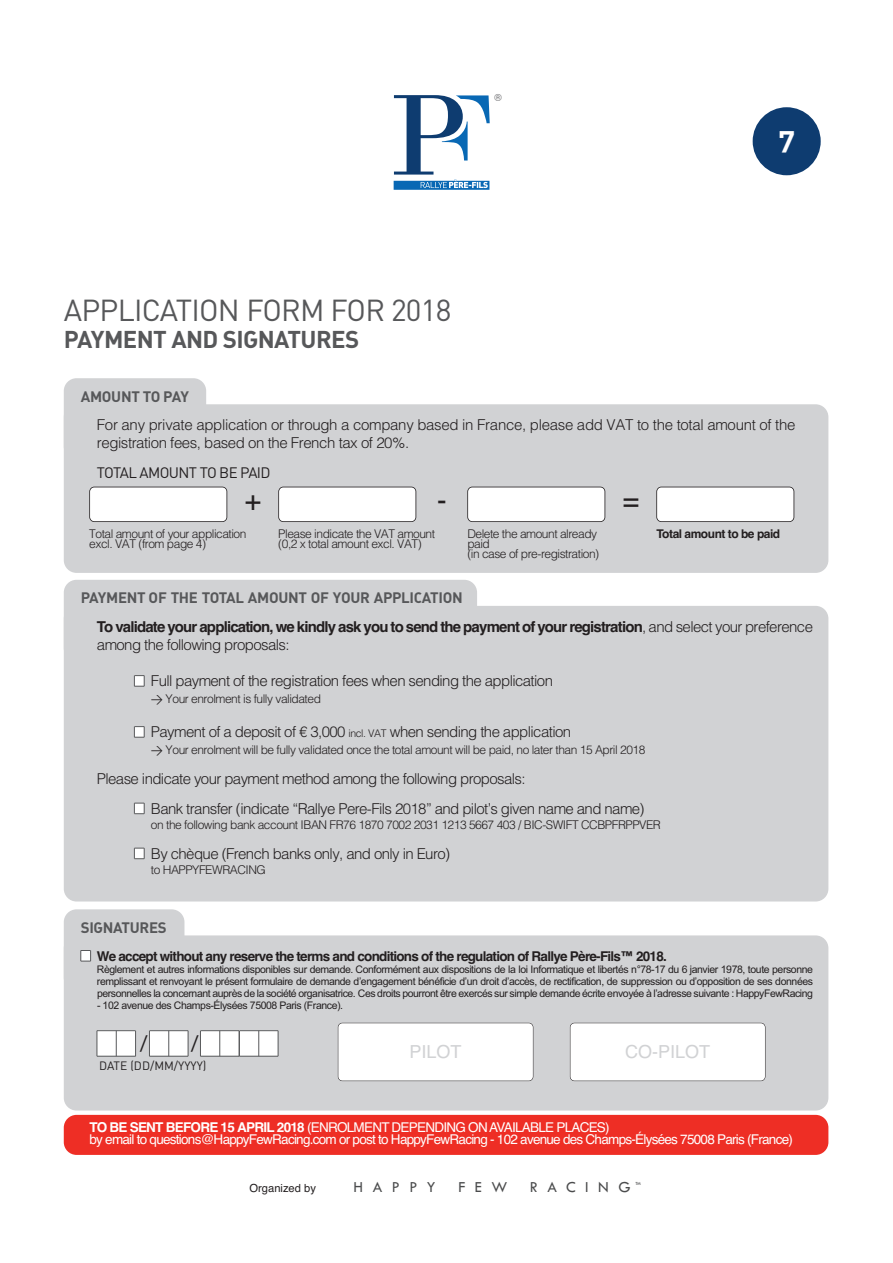
<style>
.page{position:relative;width:893px;height:1263px;background:#fff}
.page>*{position:absolute;margin:0;border:0;box-sizing:border-box;transform-origin:0 0}
.t1{font:30px "DIN";letter-spacing:-.025em;color:#57585a}
.t2{font:30px "DIN Bold Alternate";color:#fff}
.t3{font:28.8px "Helvetica";color:#231f20}
.t4{font:24px "DIN Bold Alternate";letter-spacing:-.025em;color:#57585a}
.t5{font:18px "Helvetica";color:#d1d2d4}
.t6{font:18px "Verdana";color:#231f20}
.t7{font:15.9px "Tw Cen";letter-spacing:.6em;color:#4b4c4d}
.t8{font:300 15px/30px "Helvetica";letter-spacing:-.04em;color:#231f20}
.t9{font:300 15px/18px "Helvetica";letter-spacing:-.02em;color:#231f20}
.t10{font:700 15px/18px "Helvetica";letter-spacing:-.055em;color:#231f20}
.t11{font:15px "DIN Bold Alternate";letter-spacing:-.02em;color:#57585a}
.t12{font:15px "DIN Regular Alternate";letter-spacing:-.04em;color:#231f20}
.t13{font:13.5px/12px "Helvetica";letter-spacing:-.055em;color:#fff}
.t14{font:700 13.5px "Helvetica";letter-spacing:-.055em;color:#231f20}
.t15{font:300 12px/9.9px "Helvetica";letter-spacing:-.04em;color:#231f20}
.t16{font:700 12px "Helvetica";letter-spacing:-.04em;color:#231f20}
.t17{font:12px "DIN Regular Alternate";color:#231f20}
.t18{font:11.1px "Helvetica";color:#231f20}
.t19{font:10.5px/12px "Arial";letter-spacing:-.04em;color:#231f20;text-align:justify}
.t20{font:9.9px "Helvetica";color:#6c6d70}
.t21{font:4.95px "Tw Cen";color:#4b4c4d}
.s1{font-weight:300}
.s2{font-family:"DIN";font-weight:400}
.s3{font-size:10.5px}
.s4{font-weight:700}
</style>
<div class="page">
<svg style="left:394px;top:95px;width:96px;height:95px"></svg>
<div style="left:753px;top:107px;width:68px;height:68px;background:#0e3c70;border-radius:50%"></div>
<div style="left:64px;top:606px;width:764px;height:295px;background:#d1d2d4;border-radius:13px"></div>
<div style="left:64px;top:580px;width:413px;height:81px;background:#d1d2d4;border-radius:13px"></div>
<svg style="left:134px;top:675px;width:11px;height:12px"></svg>
<svg style="left:134px;top:726px;width:11px;height:12px"></svg>
<svg style="left:134px;top:803px;width:11px;height:11px"></svg>
<svg style="left:134px;top:848px;width:11px;height:11px"></svg>
<div style="left:64px;top:935px;width:764px;height:175px;background:#d1d2d4;border-radius:13px"></div>
<div style="left:64px;top:1115px;width:764px;height:40px;background:#ee2e25;border-radius:13px"></div>
<div style="left:64px;top:909px;width:120px;height:81px;background:#d1d2d4;border-radius:13px"></div>
<svg style="left:81px;top:950px;width:10px;height:12px"></svg>
<div style="left:64px;top:404px;width:764px;height:169px;background:#d1d2d4;border-radius:13px"></div>
<div style="left:64px;top:378px;width:142px;height:81px;background:#d1d2d4;border-radius:13px"></div>
<div style="left:90px;top:487px;width:137px;height:34px;background:#fff;border-radius:4px"></div>
<div style="left:89px;top:487px;width:138px;height:35px;border:2px solid #231f20;border-radius:5px"></div>
<div style="left:279px;top:487px;width:137px;height:34px;background:#fff;border-radius:4px"></div>
<div style="left:278px;top:487px;width:138px;height:35px;border:2px solid #231f20;border-radius:5px"></div>
<div style="left:468px;top:487px;width:137px;height:34px;background:#fff;border-radius:4px"></div>
<div style="left:467px;top:487px;width:138px;height:35px;border:2px solid #231f20;border-radius:5px"></div>
<div style="left:657px;top:487px;width:137px;height:34px;background:#fff;border-radius:4px"></div>
<div style="left:656px;top:487px;width:138px;height:35px;border:2px solid #231f20;border-radius:5px"></div>
<div style="left:97px;top:1031px;width:19px;height:25px;background:#fff"></div>
<div style="left:116px;top:1031px;width:20px;height:25px;background:#fff"></div>
<svg style="left:97px;top:1031px;width:1px;height:25px"></svg>
<svg style="left:116px;top:1031px;width:1px;height:25px"></svg>
<svg style="left:135px;top:1031px;width:1px;height:25px"></svg>
<hr style="left:97px;top:1030px;width:39px;height:1px;background:#57585a">
<hr style="left:97px;top:1056px;width:39px;height:1px;background:#57585a">
<div style="left:149px;top:1031px;width:20px;height:25px;background:#fff"></div>
<div style="left:169px;top:1031px;width:19px;height:25px;background:#fff"></div>
<svg style="left:149px;top:1031px;width:1px;height:25px"></svg>
<svg style="left:168px;top:1031px;width:1px;height:25px"></svg>
<svg style="left:188px;top:1031px;width:1px;height:25px"></svg>
<hr style="left:149px;top:1030px;width:39px;height:1px;background:#57585a">
<hr style="left:149px;top:1056px;width:39px;height:1px;background:#57585a">
<div style="left:200px;top:1031px;width:20px;height:25px;background:#fff"></div>
<div style="left:220px;top:1031px;width:19px;height:25px;background:#fff"></div>
<svg style="left:200px;top:1031px;width:1px;height:25px"></svg>
<svg style="left:219px;top:1031px;width:1px;height:25px"></svg>
<hr style="left:200px;top:1030px;width:39px;height:1px;background:#57585a">
<hr style="left:200px;top:1056px;width:39px;height:1px;background:#57585a">
<div style="left:239px;top:1031px;width:20px;height:25px;background:#fff"></div>
<div style="left:259px;top:1031px;width:19px;height:25px;background:#fff"></div>
<svg style="left:239px;top:1031px;width:1px;height:25px"></svg>
<svg style="left:258px;top:1031px;width:1px;height:25px"></svg>
<svg style="left:278px;top:1031px;width:1px;height:25px"></svg>
<hr style="left:239px;top:1030px;width:39px;height:1px;background:#57585a">
<hr style="left:239px;top:1056px;width:39px;height:1px;background:#57585a">
<div style="left:338px;top:1023px;width:195px;height:58px;background:#fff;border-radius:4px"></div>
<div style="left:338px;top:1023px;width:195px;height:58px;border:1px solid #231f20;border-radius:5px"></div>
<div style="left:570px;top:1023px;width:195px;height:58px;background:#fff;border-radius:4px"></div>
<div style="left:570px;top:1023px;width:195px;height:58px;border:1px solid #231f20;border-radius:5px"></div>
<p class="t20" style="left:494px;top:92px;width:9px">®</p>
<h1 class="t1" style="left:64px;top:293px;width:389px">APPLICATION FORM FOR 2018</h1>
<h3 class="t4" style="left:64px;top:326px;width:297px">PAYMENT AND SIGNATURES</h3>
<h3 class="t11" style="left:81px;top:388px;width:110px">AMOUNT TO PAY</h3>
<h1 class="t2" style="left:778px;top:121px;width:18px">7</h1>
<h3 class="t9" style="left:97px;top:415px;width:700px">For any private application or through a company based in France, please add VAT to the total amount of the registration fees, based on the French tax of 20%.</h3>
<h3 class="t12" style="left:97px;top:464px;width:175px">TOTAL AMOUNT TO BE PAID</h3>
<h2 class="t3" style="left:244px;top:483px;width:18px">+</h2>
<h2 class="t3" style="left:437px;top:483px;width:11px">-</h2>
<h2 class="t3" style="left:622px;top:483px;width:18px">=</h2>
<p class="t15" style="left:89px;top:528px;width:159px">Total amount of your application excl. VAT (from page 4)</p>
<p class="t15" style="left:278px;top:528px;width:158px">Please indicate the VAT amount (0,2 x total amount excl. VAT)</p>
<p class="t15" style="left:467px;top:528px;width:133px">Delete the amount already paid<br>(in case of pre-registration)</p>
<p class="t16" style="left:656px;top:527px;width:125px">Total amount to be paid</p>
<h3 class="t11" style="left:81px;top:589px;width:383px">PAYMENT OF THE TOTAL AMOUNT OF YOUR APPLICATION</h3>
<h3 class="t10" style="left:97px;top:618px;width:718px">To validate your application, we kindly ask you to send the payment of your registration<span class="s1">, and select your preference among the following proposals:</span></h3>
<h3 class="t8" style="left:151px;top:665px;width:404px">Full payment of the registration fees when sending the application</h3>
<p class="t15" style="left:151px;top:693px;width:172px"><span class="s2">&gt;</span> Your enrolment is fully validated</p>
<h3 class="t8" style="left:151px;top:716px;width:422px">Payment of a deposit of € 3,000 <span class="s3">incl. VAT</span> when sending the application</h3>
<p class="t15" style="left:151px;top:744px;width:496px"><span class="s2">&gt;</span> Your enrolment will be fully validated once the total amount will be paid, no later than 15 April 2018</p>
<h3 class="t8" style="left:151px;top:762px;width:495px;text-indent:-54px">Please indicate your payment method among the following proposals:<br>Bank transfer (indicate “Rallye Pere-Fils 2018” and pilot’s given name and name)</h3>
<p class="t15" style="left:151px;top:819px;width:511px">on the following bank account IBAN FR76 1870 7002 2031 1213 5667 403 / BIC-SWIFT CCBPFRPPVER</p>
<h3 class="t8" style="left:151px;top:837px;width:301px">By chèque (French banks only, and only in Euro)</h3>
<p class="t15" style="left:151px;top:864px;width:117px">to HAPPYFEWRACING</p>
<h3 class="t11" style="left:81px;top:919px;width:87px">SIGNATURES</h3>
<p class="t14" style="left:97px;top:948px;width:571px">We accept without any reserve the terms and conditions of the regulation of Rallye Père-Fils™ 2018.</p>
<p class="t19" style="left:97px;top:963px;width:718px">Règlement et autres informations disponibles sur demande. Conformément aux dispositions de la loi Informatique et libertés n°78-17 du 6 janvier 1978, toute personne remplissant et renvoyant le présent formulaire de demande d’engagement bénéficie d’un droit d’accès, de rectification, de suppression ou d’opposition de ses données personnelles la concernant auprès de la société organisatrice. Ces droits pourront être exercés sur simple demande écrite envoyée à l’adresse suivante : HappyFewRacing</p>
<p class="t19" style="left:97px;top:999px;width:248px">- 102 avenue des Champs-Élysées 75008 Paris (France).</p>
<h3 class="t6" style="left:140px;top:1030px;width:10px">/</h3>
<h3 class="t6" style="left:191px;top:1030px;width:10px">/</h3>
<p class="t17" style="left:99px;top:1059px;width:109px">DATE (DD/MM/YYYY)</p>
<h3 class="t5" style="left:410px;top:1041px;width:54px">PILOT</h3>
<h3 class="t5" style="left:625px;top:1041px;width:87px">CO-PILOT</h3>
<p class="t13" style="left:89px;top:1121px;width:705px"><span class="s4">TO BE SENT BEFORE 15 APRIL 2018</span> (ENROLMENT DEPENDING ON AVAILABLE PLACES)<br>by email to questions@HappyFewRacing.com or post to HappyFewRacing - 102 avenue des Champs-Élysées 75008 Paris (France)</p>
<p class="t18" style="left:249px;top:1181px;width:68px">Organized by</p>
<h3 class="t7" style="left:354px;top:1177px;width:84px">HAPPY</h3>
<h3 class="t7" style="left:458px;top:1177px;width:50px">FEW</h3>
<h3 class="t7" style="left:530px;top:1177px;width:102px">RACING</h3>
<p class="t21" style="left:635px;top:1180px;width:7px">TM</p>
</div>
